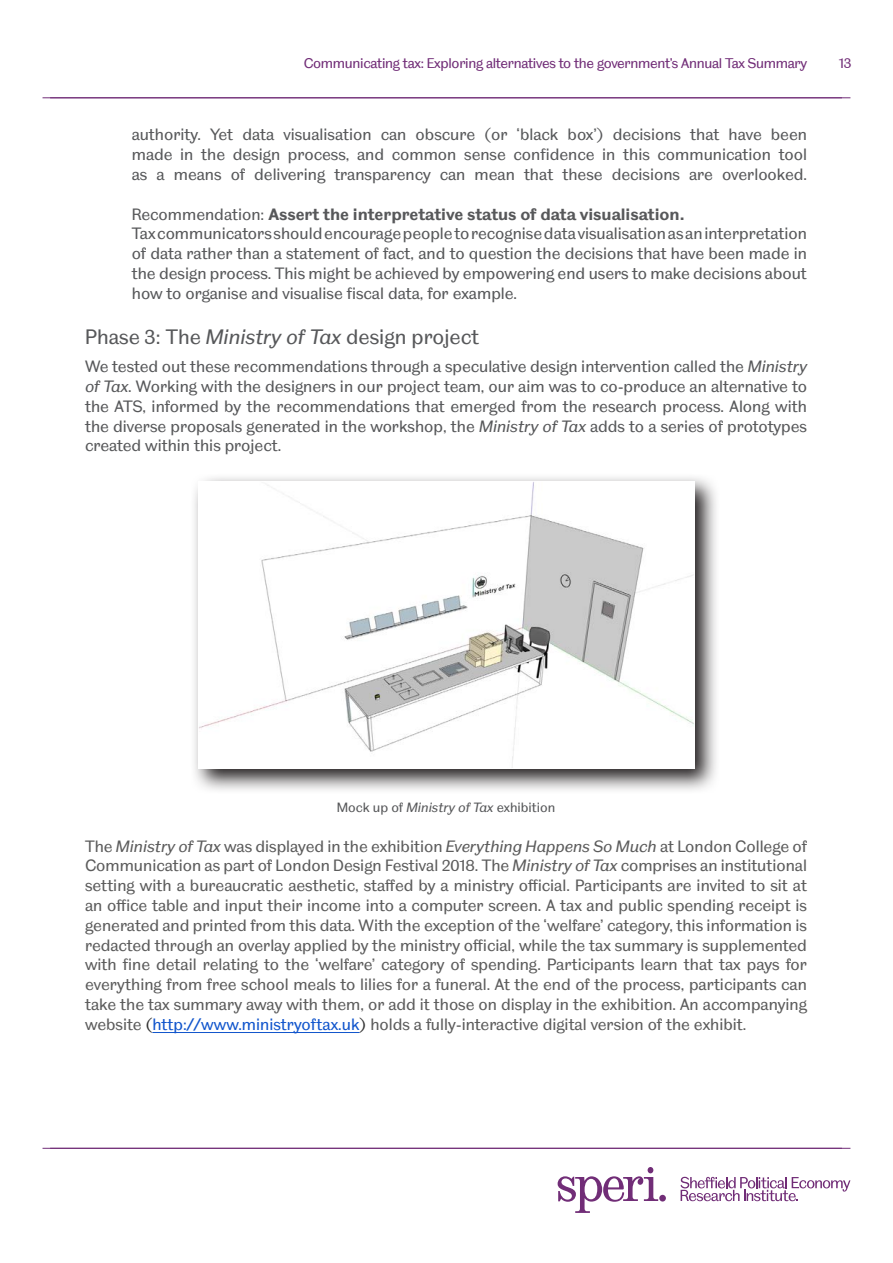
<style>
.page{position:relative;width:893px;height:1263px;background:#fff}
.page>*{position:absolute;margin:0;border:0;box-sizing:border-box;transform-origin:0 0}
._14pt_2_space{font:21px "TUOS Blake";color:#57585a}
.t1{font:16.5px/19.8px "TUOS Blake";color:#5c5c5c;text-align:justify}
.t2{font:16.5px/19.8px "TUOS Blake";color:#57585a;text-align:justify}
.t3{font:700 16.5px "TUOS Blake";color:#57585a}
.t4{font:14.25px "TUOS Blake";letter-spacing:-.02em;color:#712d77}
.t5{font:13.5px "TUOS Blake";color:#57585a}
.s1{font-weight:400}
.s2{font-style:italic}
.s3{color:#333}
.s4{color:#15c}
</style>
<div class="page">
<svg style="left:680px;top:1177px;width:170px;height:24px"></svg>
<svg style="left:558px;top:1167px;width:100px;height:46px"></svg>
<div style="left:659px;top:1195px;width:7px;height:6px;background:#712d77;border-radius:50%"></div>
<hr style="left:43px;top:1148px;width:807px;height:1px;background:#712d77">
<hr style="left:43px;top:97px;width:807px;height:1px;background:#712d77">
<hr style="left:152px;top:1032px;width:207px;height:1px;background:#15c">
<svg style="left:194px;top:477px;width:522px;height:313px"></svg>
<img style="left:200px;top:483px;width:493px;height:284px">
<p class="t4" style="left:304px;top:54px;width:505px">Communicating tax: Exploring alternatives to the government’s Annual Tax Summary</p>
<p class="t4" style="left:839px;top:54px;width:14px">13</p>
<p class="t2" style="left:132px;top:124px;width:677px">authority. Yet data visualisation can obscure (or ‘black box’) decisions that have been made in the design process, and common sense confidence in this communication tool as a means of delivering transparency can mean that these decisions are overlooked.</p>
<p class="t3" style="left:132px;top:204px;width:554px"><span class="s1">Recommendation:</span> Assert the interpretative status of data visualisation.</p>
<p class="t2" style="left:132px;top:223px;width:677px">Tax communicators should encourage people to recognise data visualisation as an interpretation of data rather than a statement of fact, and to question the decisions that have been made in the design process. This might be achieved by empowering end users to make decisions about how to organise and visualise fiscal data, for example.</p>
<p class="_14pt_2_space" style="left:85px;top:324px;width:395px">Phase 3: The <span class="s2">Ministry of Tax</span> design project</p>
<p class="t2" style="left:85px;top:356px;width:723px">We tested out these recommendations through a speculative design intervention called the <span class="s2">Ministry of Tax</span>. Working with the designers in our project team, our aim was to co-produce an alternative to the ATS, informed by the recommendations that emerged from the research process. Along with the diverse proposals generated in the workshop, the <span class="s2">Ministry of Tax</span> adds to a series of prototypes created within this project.</p>
<p class="t5" style="left:337px;top:799px;width:220px">Mock up of <span class="s2">Ministry of Tax</span> exhibition</p>
<p class="t1" style="left:85px;top:836px;width:723px">The <span class="s2">Ministry of Tax</span> was displayed in the exhibition <span class="s2">Everything Happens So Much</span> at London College of Communication as part of London Design Festival 2018. The <span class="s2">Ministry of Tax</span> comprises an institutional setting with a bureaucratic aesthetic, staffed by a ministry official. Participants are invited to sit at an office table and input their income into a computer screen. A tax and public spending receipt is generated and printed from this data. With the exception of the ‘welfare’ category, this information is redacted through an overlay applied by the ministry official, while the tax summary is supplemented with fine detail relating to the ‘welfare’ category of spending. Participants learn that tax pays for everything from free school meals to lilies for a funeral. At the end of the process, participants can take the tax summary away with them, or add it those on display in the exhibition. An accompanying website <span class="s3">(</span><span class="s4">http://www.ministryoftax.uk</span><span class="s3">)</span> holds a fully-interactive digital version of the exhibit.</p>
</div>
